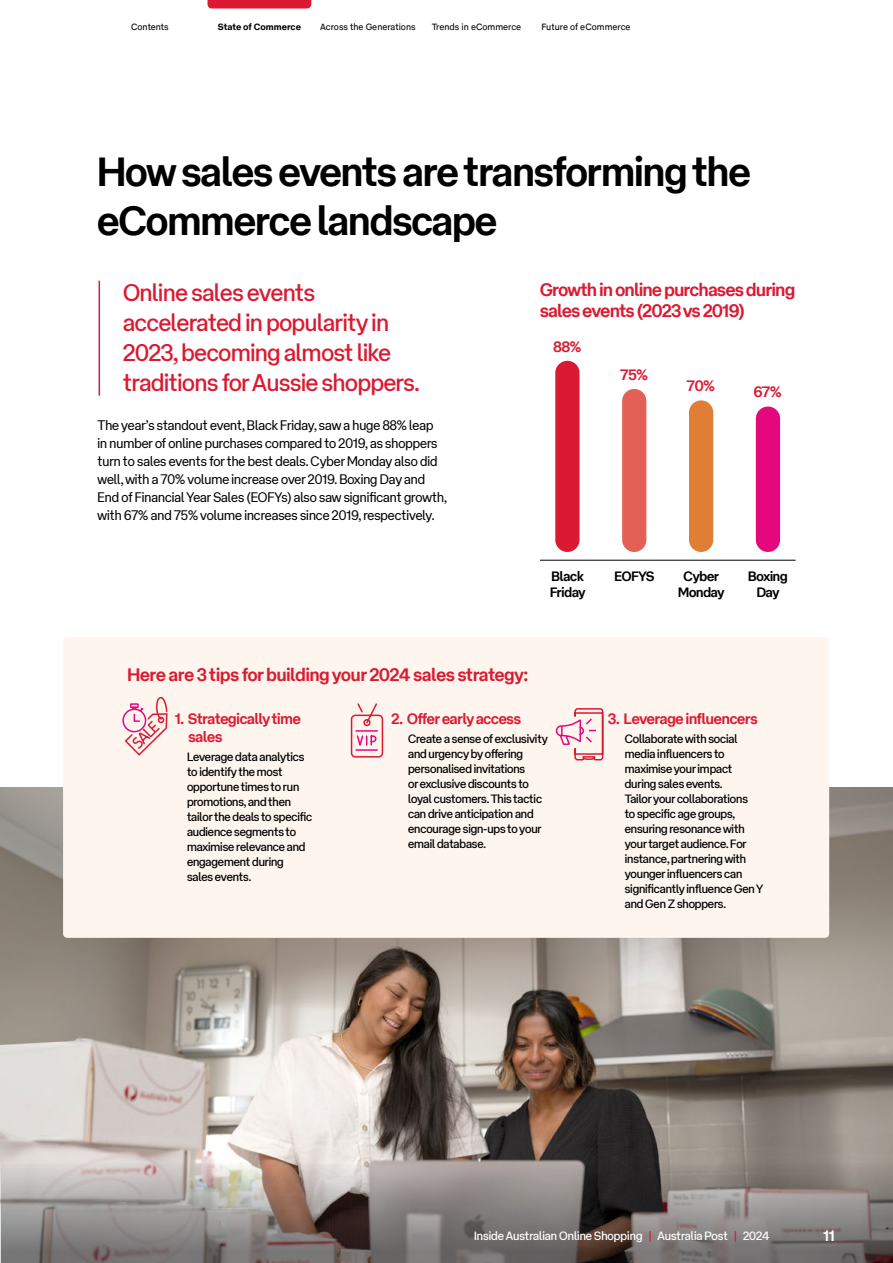
<style>
.page{position:relative;width:893px;height:1263px;background:#fff}
.page>*{position:absolute;margin:0;border:0;box-sizing:border-box;transform-origin:0 0}
.Heading_1{font:700 40.5px/48.6px "AP Type Pro Display";letter-spacing:-.01em;color:#000}
.Intro_75__red{font:24px/30px "AP Type Pro Display";letter-spacing:-.01em;color:#da1a32}
.Heading_L3_Red{font:700 18px/21px "AP Type Pro Display";letter-spacing:-.015em;color:#da1a32}
.Heading_L4_Red{font:700 15px/18px "AP Type Pro Display";letter-spacing:-.01em;color:#da1a32}
.t1{font:700 15px "AP Type Pro Display";color:#fff}
.Body_copy{font:300 13.5px/18px "AP Type Pro Display";color:#000}
.Page_category{font:700 13.5px/16.2px "AP Type Pro Display";letter-spacing:-.01em;color:#000}
.Chart_text{font:700 13.5px/16.2px "AP Type Pro Display";letter-spacing:-.01em;color:#000;text-align:center}
.Body_copy_small{font:12px/15px "AP Type Pro Display";letter-spacing:-.01em;color:#000}
.t2{font:12px "AP Type Pro Display";color:#fff}
.t3{font:9px "AP Type Pro Text";color:#000}
.t4{font:700 9px "AP Type Pro Text";color:#000}
.s1{color:#da1a32}
</style>
<div class="page">
<hr style="left:99px;top:281px;width:1px;height:115px;background:#da1a32">
<hr style="left:540px;top:560px;width:256px;height:1px;background:#000">
<div style="left:555px;top:361px;width:24px;height:191px;background:#da1a32;border-radius:12px"></div>
<div style="left:622px;top:389px;width:24px;height:163px;background:#e26055;border-radius:12px"></div>
<div style="left:689px;top:400px;width:24px;height:152px;background:#e07e35;border-radius:12px"></div>
<div style="left:756px;top:406px;width:24px;height:146px;background:#e5087d;border-radius:12px"></div>
<img style="left:0;top:788px;width:893px;height:475px">
<div style="left:63px;top:637px;width:766px;height:301px;background:#fdf5ee;border-radius:4px"></div>
<svg style="left:1px;top:1130px;width:892px;height:133px;background:#8d8683"></svg>
<svg style="left:555px;top:708px;width:49px;height:53px"></svg>
<svg style="left:122px;top:697px;width:46px;height:59px"></svg>
<svg style="left:350px;top:703px;width:34px;height:55px"></svg>
<svg style="left:207px;top:0;width:104px;height:9px"></svg>
<p class="t3" style="left:131px;top:20px;width:39px">Contents</p>
<p class="t4" style="left:218px;top:20px;width:85px">State of Commerce</p>
<p class="t3" style="left:320px;top:20px;width:97px">Across the Generations</p>
<p class="t3" style="left:432px;top:20px;width:91px">Trends in eCommerce</p>
<p class="t3" style="left:541px;top:20px;width:91px">Future of eCommerce</p>
<p class="Heading_1" style="left:98px;top:144px;width:654px">How sales events are transforming the eCommerce landscape</p>
<p class="Intro_75__red" style="left:123px;top:275px;width:298px">Online sales events accelerated in popularity in<br>2023, becoming almost like traditions for Aussie shoppers.</p>
<p class="Body_copy" style="left:98px;top:415px;width:351px">The year’s standout event, Black Friday, saw a huge 88% leap<br>in number of online purchases compared to 2019, as shoppers turn to sales events for the best deals. Cyber Monday also did well, with a 70% volume increase over 2019. Boxing Day and End of Financial Year Sales (EOFYs) also saw significant growth, with 67% and 75% volume increases since 2019, respectively.</p>
<p class="Heading_L3_Red" style="left:540px;top:277px;width:257px">Growth in online purchases during sales events (2023 vs 2019)</p>
<p class="Heading_L4_Red" style="left:554px;top:336px;width:29px">88%</p>
<p class="Heading_L4_Red" style="left:621px;top:364px;width:29px">75%</p>
<p class="Heading_L4_Red" style="left:687px;top:375px;width:29px">70%</p>
<p class="Heading_L4_Red" style="left:754px;top:381px;width:29px">67%</p>
<p class="Page_category" style="left:550px;top:566px;width:37px">Black<br>Friday</p>
<p class="Page_category" style="left:614px;top:566px;width:42px">EOFYS</p>
<p class="Page_category" style="left:678px;top:566px;width:48px;text-align:center">Cyber<br>Monday</p>
<p class="Chart_text" style="left:748px;top:566px;width:41px">Boxing<br>Day</p>
<p class="Heading_L3_Red" style="left:128px;top:662px;width:402px">Here are 3 tips for building your 2024 sales strategy:</p>
<p class="Heading_L4_Red" style="left:188px;top:708px;width:114px;text-indent:-14px">1. Strategically time sales</p>
<p class="Body_copy_small" style="left:187px;top:748px;width:127px">Leverage data analytics to identify the most opportune times to run promotions, and then tailor the deals to specific audience segments to maximise relevance and engagement during sales events.</p>
<p class="Heading_L4_Red" style="left:392px;top:708px;width:131px">2. Offer early access</p>
<p class="Body_copy_small" style="left:408px;top:730px;width:141px">Create a sense of exclusivity and urgency by offering personalised invitations<br>or exclusive discounts to loyal customers. This tactic can drive anticipation and encourage sign-ups to your email database.</p>
<p class="Heading_L4_Red" style="left:608px;top:708px;width:151px">3. Leverage influencers</p>
<p class="Body_copy_small" style="left:625px;top:730px;width:140px">Collaborate with social media influencers to maximise your impact during sales events.<br>Tailor your collaborations<br>to specific age groups, ensuring resonance with your target audience. For instance, partnering with younger influencers can significantly influence Gen Y and Gen Z shoppers.</p>
<p class="t2" style="left:474px;top:1226px;width:297px">Inside Australian Online Shopping <span class="s1">|</span> Australia Post <span class="s1">|</span> 2024</p>
<p class="t1" style="left:823px;top:1223px;width:13px">11</p>
</div>
